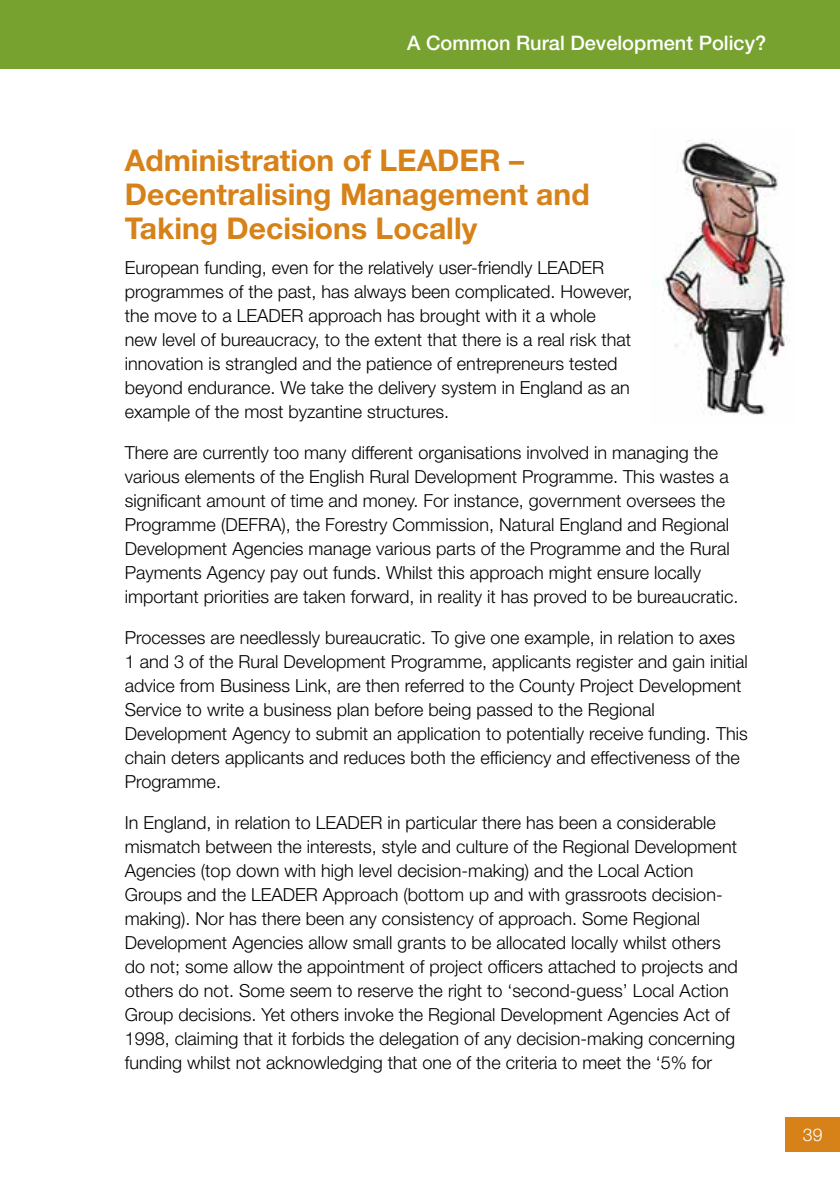
<style>
.page{position:relative;width:840px;height:1191px;background:#fff}
.page>*{position:absolute;margin:0;border:0;box-sizing:border-box;transform-origin:0 0}
.t1{font:700 30px/34px "Helvetica Neue LT";color:#d68218}
.t2{font:500 20px "Helvetica Neue LT";color:#fff}
.t3{font:300 18px/24px "Helvetica Neue LT";color:#000}
.t4{font:300 17.6px "Helvetica Neue LT";color:#fff}
</style>
<div class="page">
<div style="left:0;top:0;width:839px;height:68px;background:#78a22f"></div>
<div style="left:785px;top:1117px;width:54px;height:34px;background:#d68218"></div>
<img style="left:651px;top:139px;width:139px;height:276px">
<p class="t2" style="left:407px;top:31px;width:360px">A Common Rural Development Policy?</p>
<h1 class="t1" style="left:125px;top:143px;width:466px">Administration of LEADER –<br>Decentralising Management and<br>Taking Decisions Locally</h1>
<p class="t3" style="left:125px;top:255px;width:509px">European funding, even for the relatively user-friendly LEADER programmes of the past, has always been complicated. However, the move to a LEADER approach has brought with it a whole new level of bureaucracy, to the extent that there is a real risk that innovation is strangled and the patience of entrepreneurs tested beyond endurance. We take the delivery system in England as an example of the most byzantine structures.</p>
<p class="t3" style="left:125px;top:440px;width:614px">There are currently too many different organisations involved in managing the various elements of the English Rural Development Programme. This wastes a significant amount of time and money. For instance, government oversees the Programme (DEFRA), the Forestry Commission, Natural England and Regional Development Agencies manage various parts of the Programme and the Rural Payments Agency pay out funds. Whilst this approach might ensure locally important priorities are taken forward, in reality it has proved to be bureaucratic.</p>
<p class="t3" style="left:125px;top:625px;width:624px">Processes are needlessly bureaucratic. To give one example, in relation to axes 1 and 3 of the Rural Development Programme, applicants register and gain initial advice from Business Link, are then referred to the County Project Development Service to write a business plan before being passed to the Regional Development Agency to submit an application to potentially receive funding. This chain deters applicants and reduces both the efficiency and effectiveness of the Programme.</p>
<p class="t3" style="left:125px;top:810px;width:614px">In England, in relation to LEADER in particular there has been a considerable mismatch between the interests, style and culture of the Regional Development Agencies (top down with high level decision-making) and the Local Action Groups and the LEADER Approach (bottom up and with grassroots decision&shy;making). Nor has there been any consistency of approach. Some Regional Development Agencies allow small grants to be allocated locally whilst others do not; some allow the appointment of project officers attached to projects and others do not. Some seem to reserve the right to ‘second-guess’ Local Action Group decisions. Yet others invoke the Regional Development Agencies Act of 1998, claiming that it forbids the delegation of any decision-making concerning funding whilst not acknowledging that one of the criteria to meet the ‘5% for</p>
<p class="t4" style="left:802px;top:1124px;width:21px">39</p>
</div>
